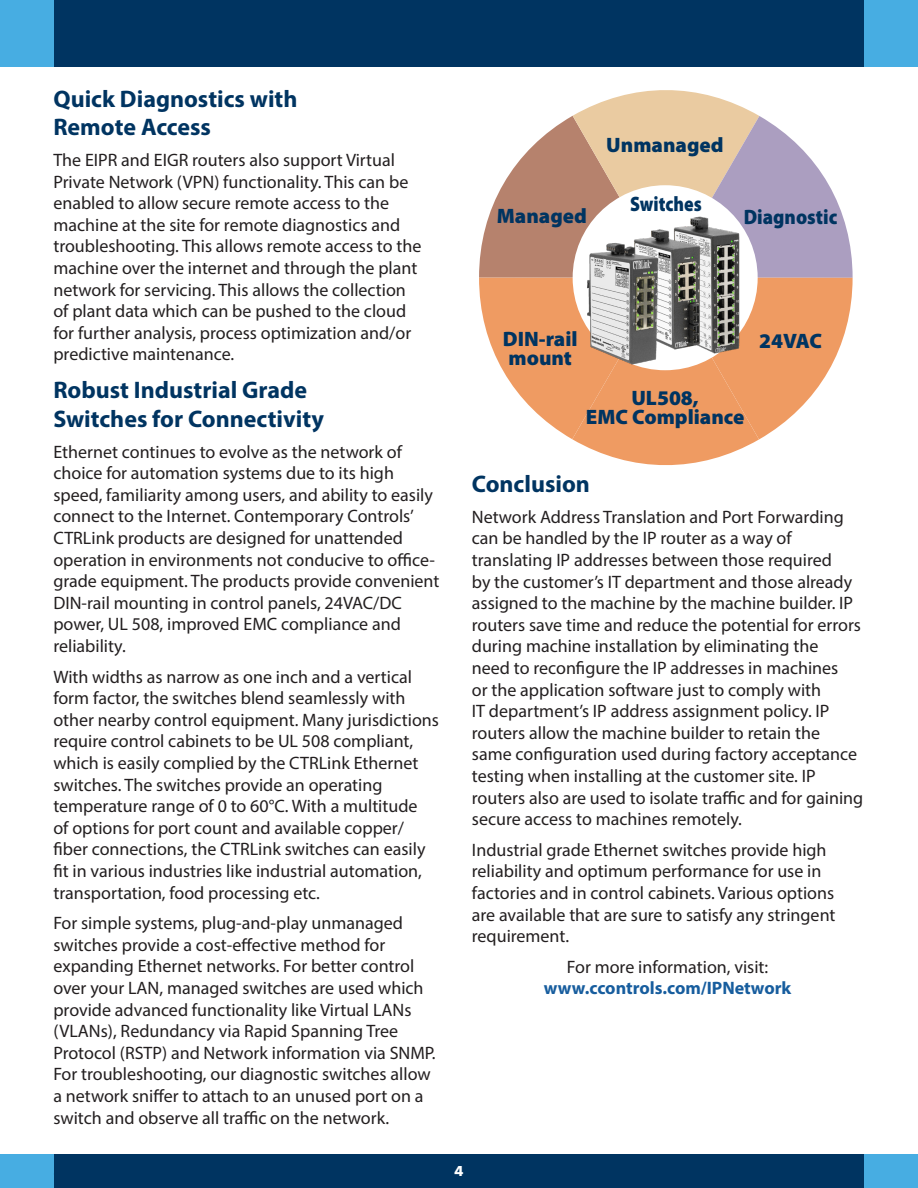
<style>
.page{position:relative;width:918px;height:1188px;background:#fff}
.page>*{position:absolute;margin:0;border:0;box-sizing:border-box;transform-origin:0 0}
.t1{font:700 24px/28.8px "Myriad Pro";color:#003461}
.t2{font:900 20.85px/18.9px "Myriad Pro";color:#003461;text-align:center}
.t3{font:900 20.85px "Myriad Pro";color:#003461;scale:.91 1}
.t4{font:900 20.85px "Myriad Pro";color:#003461;scale:.85 1}
.t5{font:18px/21.6px "Myriad Pro";color:#231f20}
.t6{font:700 18px/21.6px "Myriad Pro";color:#175d9e;text-align:center}
.t7{font:700 15px "Futura PT";color:#fff}
.s1{font-weight:400;color:#231f20}
</style>
<div class="page">
<div style="left:54px;top:1154px;width:810px;height:34px;background:#003461"></div>
<div style="left:0;top:1154px;width:54px;height:34px;background:#47ade2"></div>
<div style="left:864px;top:1154px;width:54px;height:34px;background:#47ade2"></div>
<div style="left:0;top:0;width:54px;height:68px;background:#47ade2"></div>
<div style="left:864px;top:0;width:54px;height:68px;background:#47ade2"></div>
<div style="left:54px;top:0;width:810px;height:68px;background:#003461"></div>
<svg style="left:479px;top:90px;width:374px;height:375px"></svg>
<div style="left:573px;top:185px;width:185px;height:185px;background:#fff;border-radius:50%"></div>
<img style="left:674px;top:216px;width:65px;height:137px">
<img style="left:634px;top:229px;width:66px;height:121px">
<img style="left:587px;top:243px;width:72px;height:121px">
<p class="t1" style="left:53px;top:83px;width:246px">Quick Diagnostics with<br>Remote Access</p>
<p class="t5" style="left:53px;top:149px;width:370px">The EIPR and EIGR routers also support Virtual Private Network (VPN) functionality. This can be enabled to allow secure remote access to the machine at the site for remote diagnostics and troubleshooting. This allows remote access to the machine over the internet and through the plant network for servicing. This allows the collection of plant data which can be pushed to the cloud for further analysis, process optimization and/or predictive maintenance.</p>
<p class="t1" style="left:53px;top:375px;width:272px">Robust Industrial Grade<br>Switches for Connectivity</p>
<p class="t5" style="left:53px;top:440px;width:388px">Ethernet continues to evolve as the network of choice for automation systems due to its high speed, familiarity among users, and ability to easily connect to the Internet. Contemporary Controls’ CTRLink products are designed for unattended operation in environments not conducive to office&shy;grade equipment. The products provide convenient DIN-rail mounting in control panels, 24VAC/DC power, UL 508, improved EMC compliance and reliability.</p>
<p class="t5" style="left:53px;top:665px;width:387px">With widths as narrow as one inch and a vertical form factor, the switches blend seamlessly with other nearby control equipment. Many jurisdictions require control cabinets to be UL 508 compliant, which is easily complied by the CTRLink Ethernet switches. The switches provide an operating temperature range of 0 to 60°C. With a multitude<br>of options for port count and available copper/ fiber connections, the CTRLink switches can easily fit in various industries like industrial automation, transportation, food processing etc.</p>
<p class="t5" style="left:53px;top:912px;width:384px">For simple systems, plug-and-play unmanaged switches provide a cost-effective method for expanding Ethernet networks. For better control over your LAN, managed switches are used which provide advanced functionality like Virtual LANs (VLANs), Redundancy via Rapid Spanning Tree Protocol (RSTP) and Network information via SNMP.<br>For troubleshooting, our diagnostic switches allow a network sniffer to attach to an unused port on a switch and observe all traffic on the network.</p>
<p class="t2" style="left:497px;top:205px;width:92px">Managed</p>
<p class="t2" style="left:606px;top:135px;width:119px">Unmanaged</p>
<p class="t4" style="left:630px;top:190px;width:86px">Switches</p>
<p class="t3" style="left:744px;top:203px;width:104px">Diagnostic</p>
<p class="t2" style="left:503px;top:329px;width:76px;text-align:left">DIN-rail mount</p>
<p class="t2" style="left:759px;top:330px;width:65px">24VAC</p>
<p class="t2" style="left:586px;top:388px;width:160px">UL508,<br>EMC Compliance</p>
<p class="t1" style="left:472px;top:469px;width:120px">Conclusion</p>
<p class="t5" style="left:472px;top:506px;width:393px">Network Address Translation and Port Forwarding can be handled by the IP router as a way of translating IP addresses between those required<br>by the customer’s IT department and those already assigned to the machine by the machine builder. IP routers save time and reduce the potential for errors during machine installation by eliminating the<br>need to reconfigure the IP addresses in machines<br>or the application software just to comply with<br>IT department’s IP address assignment policy. IP routers allow the machine builder to retain the same configuration used during factory acceptance testing when installing at the customer site. IP routers also are used to isolate traffic and for gaining secure access to machines remotely.</p>
<p class="t5" style="left:472px;top:839px;width:365px">Industrial grade Ethernet switches provide high reliability and optimum performance for use in factories and in control cabinets. Various options are available that are sure to satisfy any stringent requirement.</p>
<p class="t6" style="left:544px;top:955px;width:249px"><span class="s1">For more information, visit: </span>www.ccontrols.com/IPNetwork</p>
<p class="t7" style="left:455px;top:1162px;width:10px">4</p>
</div>
